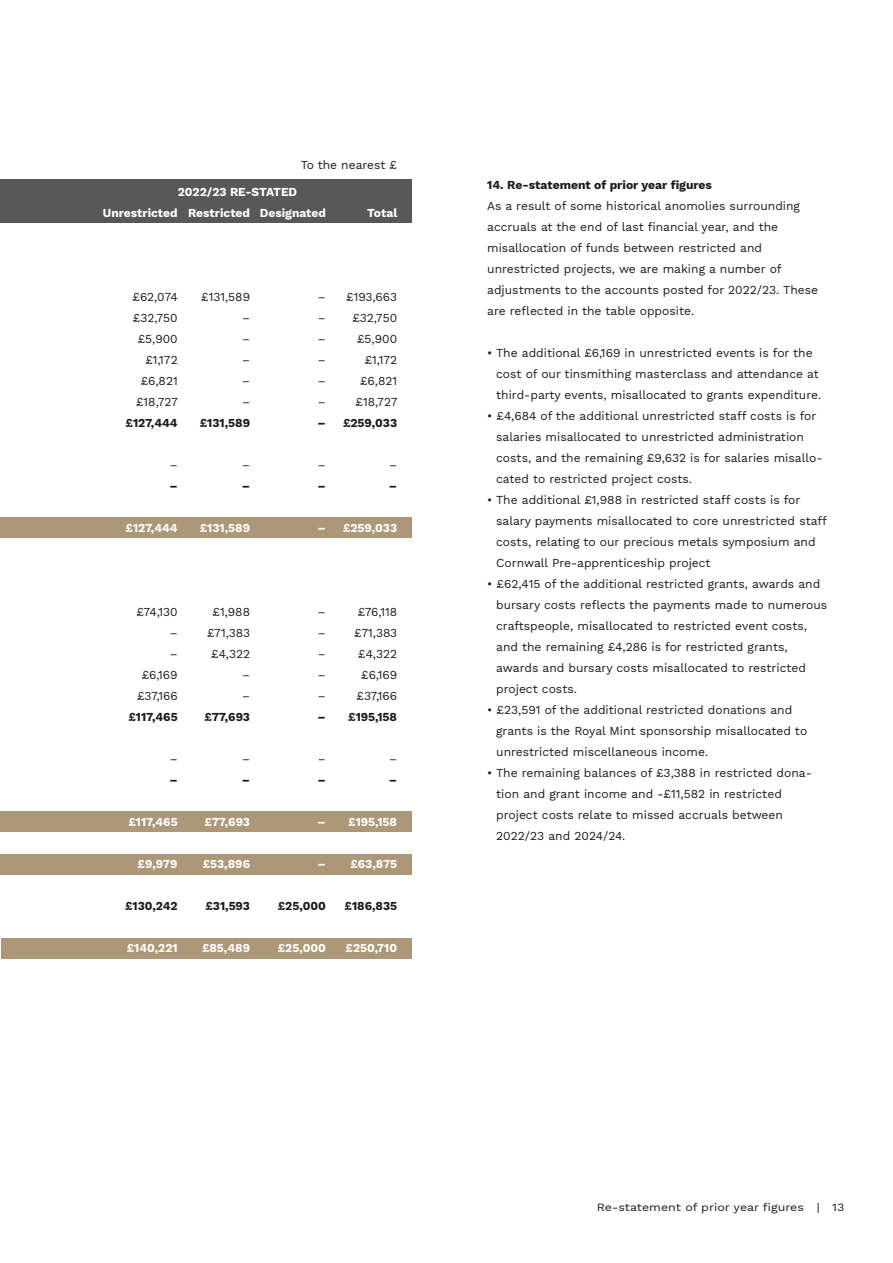
<style>
.page{position:relative;width:893px;height:1263px;background:#fff}
.page>*{position:absolute;margin:0;border:0;box-sizing:border-box;transform-origin:0 0}
.t1{font:12px/21px "Work Sans";color:#1a1a18}
.t2{font:700 12px/21px "Work Sans";color:#fff}
.t3{font:700 12px "Work Sans";color:#1a1a18}
.t4{font:10.95px "Work Sans";color:#1a1a18;scale:1.13 1}
</style>
<div class="page">
<div style="left:0;top:179px;width:412px;height:44px;background:#585857"></div>
<div style="left:0;top:517px;width:412px;height:21px;background:#ac9878"></div>
<div style="left:0;top:854px;width:412px;height:20px;background:#ac9878"></div>
<div style="left:0;top:811px;width:412px;height:21px;background:#ac9878"></div>
<div style="left:2px;top:938px;width:410px;height:20px;background:#ac9878"></div>
<p class="t1" style="left:301px;top:155px;width:98px">To the nearest £</p>
<p class="t2" style="left:103px;top:182px;width:224px;text-indent:75px">2022/23 RE-STATED<br>Unrestricted Restricted Designated</p>
<p class="t2" style="left:367px;top:203px;width:32px">Total</p>
<p class="t1" style="left:133px;top:287px;width:47px">£62,074</p>
<p class="t1" style="left:201px;top:287px;width:50px">£131,589</p>
<p class="t1" style="left:318px;top:287px;width:81px">– £193,663</p>
<p class="t1" style="left:133px;top:308px;width:46px">£32,750</p>
<p class="t1" style="left:242px;top:308px;width:9px">–</p>
<p class="t1" style="left:318px;top:308px;width:81px">– £32,750</p>
<p class="t1" style="left:138px;top:329px;width:41px">£5,900</p>
<p class="t1" style="left:242px;top:329px;width:9px">–</p>
<p class="t1" style="left:318px;top:329px;width:9px">–</p>
<p class="t1" style="left:357px;top:329px;width:41px">£5,900</p>
<p class="t1" style="left:145px;top:350px;width:34px">£1,172</p>
<p class="t1" style="left:242px;top:350px;width:9px">–</p>
<p class="t1" style="left:318px;top:350px;width:9px">–</p>
<p class="t1" style="left:365px;top:350px;width:34px">£1,172</p>
<p class="t1" style="left:141px;top:371px;width:38px">£6,821</p>
<p class="t1" style="left:242px;top:371px;width:9px">–</p>
<p class="t1" style="left:318px;top:371px;width:9px">–</p>
<p class="t1" style="left:360px;top:371px;width:38px">£6,821</p>
<p class="t1" style="left:136px;top:392px;width:43px">£18,727</p>
<p class="t1" style="left:242px;top:392px;width:9px">–</p>
<p class="t1" style="left:318px;top:392px;width:9px">–</p>
<p class="t1" style="left:356px;top:392px;width:43px">£18,727</p>
<p class="t3" style="left:126px;top:418px;width:54px">£127,444</p>
<p class="t3" style="left:200px;top:418px;width:52px">£131,589</p>
<p class="t3" style="left:318px;top:418px;width:81px">– £259,033</p>
<p class="t1" style="left:170px;top:455px;width:9px">–</p>
<p class="t1" style="left:242px;top:455px;width:9px">–</p>
<p class="t1" style="left:318px;top:455px;width:9px">–</p>
<p class="t1" style="left:389px;top:455px;width:9px">–</p>
<p class="t3" style="left:169px;top:481px;width:10px">–</p>
<p class="t3" style="left:242px;top:481px;width:10px">–</p>
<p class="t3" style="left:318px;top:481px;width:10px">–</p>
<p class="t3" style="left:389px;top:481px;width:10px">–</p>
<p class="t2" style="left:126px;top:518px;width:54px">£127,444</p>
<p class="t2" style="left:200px;top:518px;width:52px">£131,589</p>
<p class="t2" style="left:318px;top:518px;width:81px">– £259,033</p>
<p class="t1" style="left:137px;top:602px;width:43px">£74,130</p>
<p class="t1" style="left:213px;top:602px;width:39px">£1,988</p>
<p class="t1" style="left:318px;top:602px;width:9px">–</p>
<p class="t1" style="left:358px;top:602px;width:41px">£76,118</p>
<p class="t1" style="left:170px;top:623px;width:9px">–</p>
<p class="t1" style="left:207px;top:623px;width:44px">£71,383</p>
<p class="t1" style="left:318px;top:623px;width:81px">– £71,383</p>
<p class="t1" style="left:170px;top:644px;width:9px">–</p>
<p class="t1" style="left:211px;top:644px;width:40px">£4,322</p>
<p class="t1" style="left:318px;top:644px;width:9px">–</p>
<p class="t1" style="left:358px;top:644px;width:40px">£4,322</p>
<p class="t1" style="left:142px;top:665px;width:37px">£6,169</p>
<p class="t1" style="left:242px;top:665px;width:9px">–</p>
<p class="t1" style="left:318px;top:665px;width:9px">–</p>
<p class="t1" style="left:361px;top:665px;width:37px">£6,169</p>
<p class="t1" style="left:137px;top:686px;width:42px">£37,166</p>
<p class="t1" style="left:242px;top:686px;width:9px">–</p>
<p class="t1" style="left:318px;top:686px;width:9px">–</p>
<p class="t1" style="left:357px;top:686px;width:42px">£37,166</p>
<p class="t3" style="left:128px;top:712px;width:51px">£117,465</p>
<p class="t3" style="left:205px;top:712px;width:47px">£77,693</p>
<p class="t3" style="left:318px;top:712px;width:81px">– £195,158</p>
<p class="t1" style="left:170px;top:749px;width:9px">–</p>
<p class="t1" style="left:242px;top:749px;width:9px">–</p>
<p class="t1" style="left:318px;top:749px;width:9px">–</p>
<p class="t1" style="left:389px;top:749px;width:9px">–</p>
<p class="t3" style="left:169px;top:775px;width:10px">–</p>
<p class="t3" style="left:242px;top:775px;width:10px">–</p>
<p class="t3" style="left:318px;top:775px;width:10px">–</p>
<p class="t3" style="left:389px;top:775px;width:10px">–</p>
<p class="t2" style="left:128px;top:812px;width:51px">£117,465</p>
<p class="t2" style="left:205px;top:812px;width:47px">£77,693</p>
<p class="t2" style="left:318px;top:812px;width:81px">– £195,158</p>
<p class="t2" style="left:138px;top:854px;width:42px">£9,979</p>
<p class="t2" style="left:203px;top:854px;width:49px">£53,896</p>
<p class="t2" style="left:318px;top:854px;width:81px">– £63,875</p>
<p class="t3" style="left:125px;top:901px;width:54px">£130,242</p>
<p class="t3" style="left:205px;top:901px;width:46px">£31,593</p>
<p class="t3" style="left:278px;top:901px;width:50px">£25,000</p>
<p class="t3" style="left:345px;top:901px;width:54px">£186,835</p>
<p class="t2" style="left:127px;top:938px;width:52px">£140,221</p>
<p class="t2" style="left:202px;top:938px;width:50px">£85,489</p>
<p class="t2" style="left:278px;top:938px;width:50px">£25,000</p>
<p class="t2" style="left:346px;top:938px;width:53px">£250,710</p>
<p class="t3" style="left:487px;top:176px;width:226px">14. Re-statement of prior year figures</p>
<p class="t1" style="left:487px;top:197px;width:332px">As a result of some historical anomolies surrounding accruals at the end of last financial year, and the misallocation of funds between restricted and unrestricted projects, we are making a number of adjustments to the accounts posted for 2022/23. These are reflected in the table opposite.</p>
<p class="t1" style="left:496px;top:344px;width:327px;text-indent:-9px">ï The additional £6,169 in unrestricted events is for the cost of our tinsmithing masterclass and attendance at third-party events, misallocated to grants expenditure.</p>
<p class="t1" style="left:496px;top:405px;width:328px;text-indent:-9px">• £4,684 of the additional unrestricted staff costs is for salaries misallocated to unrestricted administration costs, and the remaining £9,632 is for salaries misallo&shy;cated to restricted project costs.</p>
<p class="t1" style="left:487px;top:489px;width:315px">• The additional £1,988 in restricted staff costs is for</p>
<p class="t1" style="left:496px;top:510px;width:332px">salary payments misallocated to core unrestricted staff</p>
<p class="t1" style="left:496px;top:533px;width:321px">costs, relating to our precious metals symposium and</p>
<p class="t1" style="left:496px;top:554px;width:216px">Cornwall Pre-apprenticeship project</p>
<p class="t1" style="left:487px;top:575px;width:335px">ï £62,415 of the additional restricted grants, awards and</p>
<p class="t1" style="left:496px;top:594px;width:333px">bursary costs reflects the payments made to numerous</p>
<p class="t1" style="left:496px;top:617px;width:312px">craftspeople, misallocated to restricted event costs,</p>
<p class="t1" style="left:496px;top:638px;width:293px">and the remaining £4,286 is for restricted grants,</p>
<p class="t1" style="left:496px;top:659px;width:311px">awards and bursary costs misallocated to restricted</p>
<p class="t1" style="left:496px;top:680px;width:82px">project costs.</p>
<p class="t1" style="left:487px;top:701px;width:307px">ï £23,591 of the additional restricted donations and</p>
<p class="t1" style="left:496px;top:722px;width:313px">grants is the Royal Mint sponsorship misallocated to</p>
<p class="t1" style="left:496px;top:743px;width:213px">unrestricted miscellaneous income.</p>
<p class="t1" style="left:487px;top:764px;width:326px">ï The remaining balances of £3,388 in restricted dona-</p>
<p class="t1" style="left:496px;top:785px;width:287px">tion and grant income and -£11,582 in restricted</p>
<p class="t1" style="left:496px;top:806px;width:288px">project costs relate to missed accruals between</p>
<p class="t1" style="left:496px;top:827px;width:131px">2022/23 and 2024/24.</p>
<p class="t4" style="left:597px;top:1198px;width:220px">Re-statement of prior year figures | 13</p>
</div>
